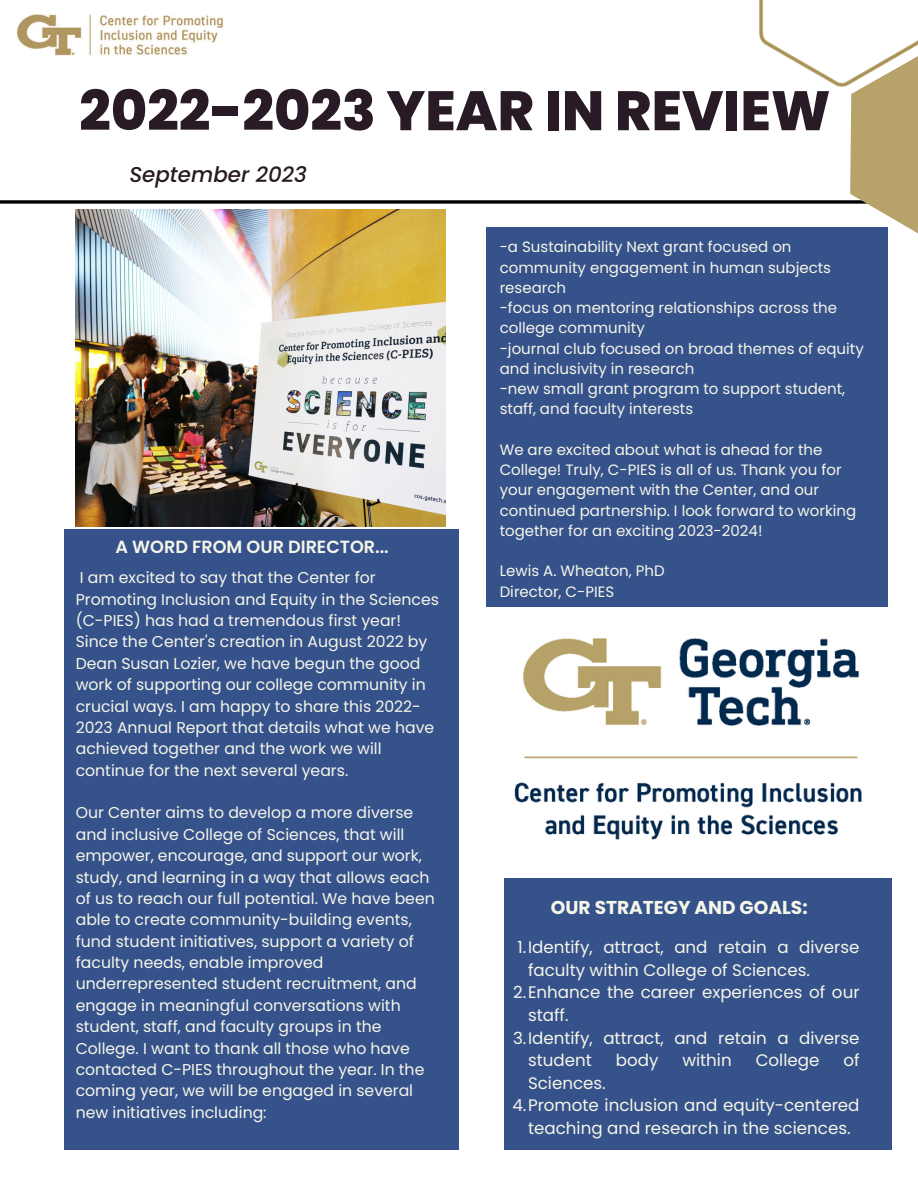
<style>
.page{position:relative;width:918px;height:1188px;background:#fff}
.page>*{position:absolute;margin:0;border:0;box-sizing:border-box;transform-origin:0 0}
.t1{font:800 55.5px "Poppins";color:#291b25}
.t2{font:italic 500 21.45px "Poppins";color:#291b25}
.t3{font:700 18.6px "Poppins";color:#f6f6e9}
.t4{font:600 17.55px "Poppins";color:#f6f6e9}
.t5{font:16.65px/22.6px "Poppins";color:#f6f6e9}
.t6{font:15.75px/21.3px "Poppins";color:#f6f6e9}
.t7{font:15px/20.2px "Poppins";color:#f6f6e9}
</style>
<div class="page">
<div style="left:64px;top:529px;width:395px;height:621px;background:#36528b"></div>
<div style="left:505px;top:879px;width:387px;height:271px;background:#36528b"></div>
<div style="left:486px;top:228px;width:402px;height:379px;background:#36528b"></div>
<img style="left:514px;top:638px;width:348px;height:202px">
<svg style="left:0;top:200px;width:850px;height:4px;background:#272727"></svg>
<img style="left:76px;top:210px;width:370px;height:316px">
<img style="left:16px;top:14px;width:208px;height:42px">
<img style="left:759px;top:0;width:159px;height:87px">
<svg style="left:850px;top:44px;width:68px;height:190px"></svg>
<p class="t1" style="left:79px;top:72px;width:753px">2022-2023 YEAR IN REVIEW</p>
<p class="t2" style="left:129px;top:160px;width:179px">September 2023</p>
<p class="t4" style="left:115px;top:534px;width:275px">A WORD FROM OUR DIRECTOR...</p>
<p class="t6" style="left:76px;top:567px;width:365px">I am excited to say that the Center for Promoting Inclusion and Equity in the Sciences (C-PIES) has had a tremendous first year!<br>Since the Center's creation in August 2022 by Dean Susan Lozier, we have begun the good work of supporting our college community in crucial ways. I am happy to share this 2022- 2023 Annual Report that details what we have achieved together and the work we will continue for the next several years.</p>
<p class="t6" style="left:76px;top:802px;width:361px">Our Center aims to develop a more diverse and inclusive College of Sciences, that will empower, encourage, and support our work, study, and learning in a way that allows each of us to reach our full potential. We have been able to create community-building events, fund student initiatives, support a variety of faculty needs, enable improved underrepresented student recruitment, and engage in meaningful conversations with student, staff, and faculty groups in the College. I want to thank all those who have contacted C-PIES throughout the year. In the coming year, we will be engaged in several new initiatives including:</p>
<p class="t7" style="left:500px;top:237px;width:333px">-a Sustainability Next grant focused on community engagement in human subjects research</p>
<p class="t7" style="left:500px;top:298px;width:339px">-focus on mentoring relationships across the college community</p>
<p class="t7" style="left:500px;top:338px;width:366px">-journal club focused on broad themes of equity and inclusivity in research</p>
<p class="t7" style="left:500px;top:379px;width:347px">-new small grant program to support student, staff, and faculty interests</p>
<p class="t7" style="left:500px;top:440px;width:358px">We are excited about what is ahead for the College! Truly, C-PIES is all of us. Thank you for your engagement with the Center, and our continued partnership. I look forward to working together for an exciting 2023-2024!</p>
<p class="t7" style="left:500px;top:561px;width:167px">Lewis A. Wheaton, PhD</p>
<p class="t7" style="left:500px;top:581px;width:116px">Director, C-PIES</p>
<p class="t3" style="left:551px;top:894px;width:258px">OUR STRATEGY AND GOALS:</p>
<p class="t5" style="left:528px;top:936px;width:333px;text-indent:-11px">1.Identify, attract, and retain a diverse faculty within College of Sciences.</p>
<p class="t5" style="left:528px;top:981px;width:333px;text-indent:-15px">2.Enhance the career experiences of our staff.</p>
<p class="t5" style="left:528px;top:1026px;width:333px;text-indent:-15px">3.Identify, attract, and retain a diverse student</p>
<p class="t5" style="left:616px;top:1049px;width:44px">body</p>
<p class="t5" style="left:682px;top:1049px;width:51px">within</p>
<p class="t5" style="left:756px;top:1049px;width:65px">College</p>
<p class="t5" style="left:843px;top:1049px;width:18px">of</p>
<p class="t5" style="left:528px;top:1072px;width:79px">Sciences.</p>
<p class="t5" style="left:512px;top:1094px;width:349px;text-align:center">4.Promote inclusion and equity-centered teaching and research in the sciences.</p>
</div>
